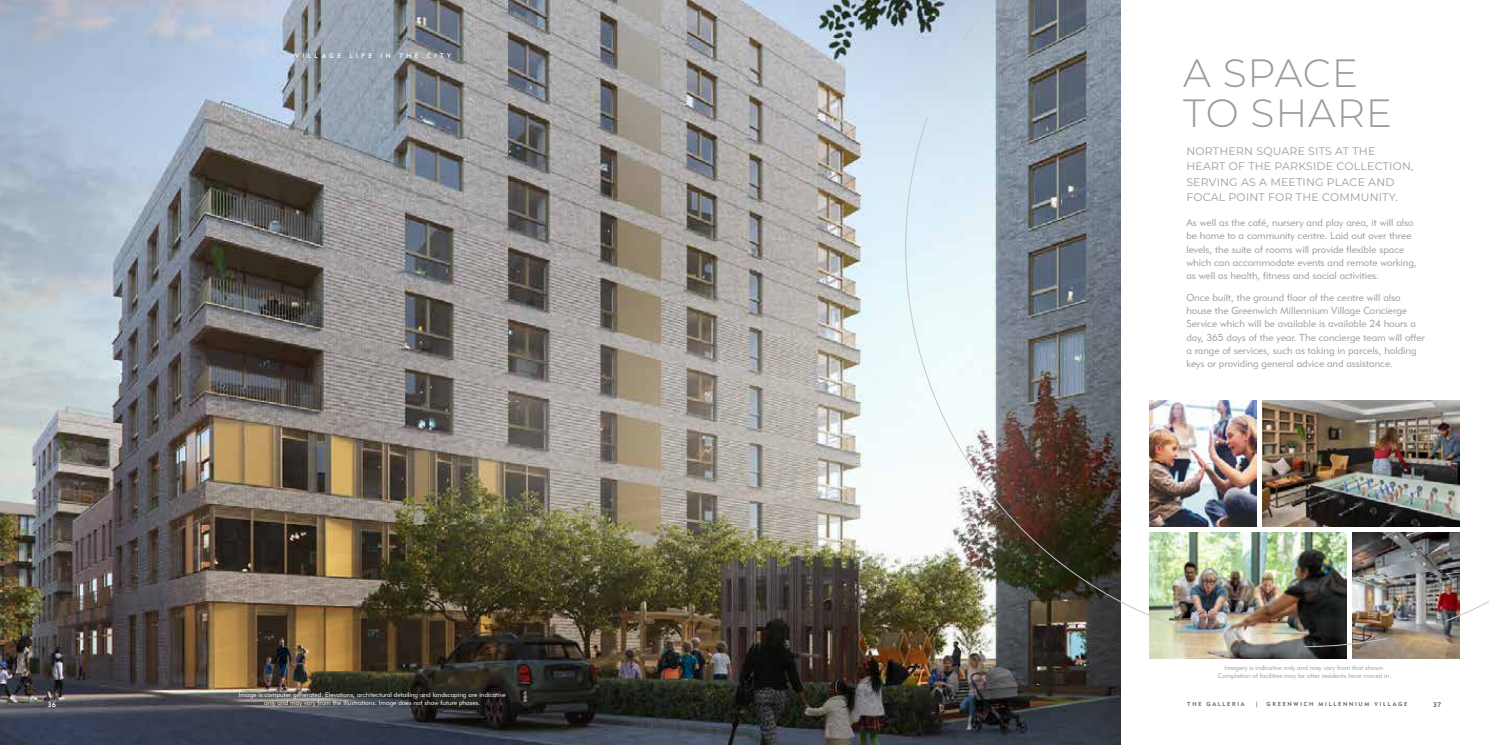
<style>
.page{position:relative;width:1489px;height:745px;background:#fff}
.page>*{position:absolute;margin:0;border:0;box-sizing:border-box;transform-origin:0 0}
.t1{font:300 39.38px/40.9px "Montserrat";letter-spacing:.02em;color:#9d9c9c}
.t2{font:10.94px/15.3px "Montserrat";letter-spacing:.02em;color:#9d9c9c}
.t3{font:10.06px/13.1px "Geometric 415 BT Lite A";color:#9d9c9c}
.t4{font:6.56px/7.9px "Geometric 415 BT Lite A";color:#fff;text-align:center}
.t5{font:6.56px/7.9px "Geometric 415 BT Lite A";color:#9d9c9c;text-align:center}
.t6{font:6.56px "Geometric 415 BT Medium A";letter-spacing:.5em;color:#fff}
.t7{font:6.56px "Geometric 415 BT Medium A";color:#585756}
.t8{font:5.69px "Geometric 415 BT Medium A";letter-spacing:.3em;color:#575656}
</style>
<div class="page">
<img style="left:0;top:0;width:1120px;height:744px">
<img style="left:1352px;top:621px;width:107px;height:37px">
<img style="left:1149px;top:621px;width:197px;height:37px">
<svg style="left:1304px;top:637px;width:82px;height:9px"></svg>
<img style="left:963px;top:0;width:525px;height:621px">
<img style="left:905px;top:117px;width:281px;height:512px">
<p class="t6" style="left:295px;top:51px;width:47px">VILLAGE</p>
<p class="t6" style="left:349px;top:51px;width:24px">LIFE</p>
<p class="t6" style="left:380px;top:51px;width:12px">I N</p>
<p class="t6" style="left:399px;top:51px;width:21px">THE</p>
<p class="t6" style="left:427px;top:51px;width:26px">CITY</p>
<h1 class="t1" style="left:1183px;top:51px;width:210px">A SPACE<br>TO SHARE</h1>
<p class="t2" style="left:1186px;top:143px;width:229px">NORTHERN SQUARE SITS AT THE<br>HEART OF THE PARKSIDE COLLECTION,<br>SERVING AS A MEETING PLACE AND<br>FOCAL POINT FOR THE COMMUNITY.</p>
<p class="t3" style="left:1186px;top:216px;width:232px">As well as the café, nursery and play area, it will also be home to a community centre. Laid out over three levels, the suite of rooms will provide flexible space which can accommodate events and remote working, as well as health, fitness and social activities.</p>
<p class="t3" style="left:1186px;top:291px;width:240px">Once built, the ground floor of the centre will also house the Greenwich Millennium Village Concierge Service which will be available is available 24 hours a day, 365 days of the year. The concierge team will offer a range of services, such as taking in parcels, holding keys or providing general advice and assistance.</p>
<p class="t5" style="left:1218px;top:663px;width:174px">Imagery is indicative only and may vary from that shown.<br>Completion of facilities may be after residents have moved in.</p>
<p class="t4" style="left:239px;top:690px;width:268px">Image is computer generated. Elevations, architectural detailing and landscaping are indicative only and may vary from the illustrations. Image does not show future phases.</p>
<p class="t7" style="left:1432px;top:699px;width:10px">37</p>
<p class="t6" style="left:48px;top:699px;width:10px">36</p>
<p class="t8" style="left:1187px;top:700px;width:59px">THE GALLERIA</p>
<p class="t8" style="left:1255px;top:699px;width:4px">|</p>
<p class="t8" style="left:1266px;top:700px;width:142px">GREENWICH MILLENNIUM VILLAGE</p>
</div>
